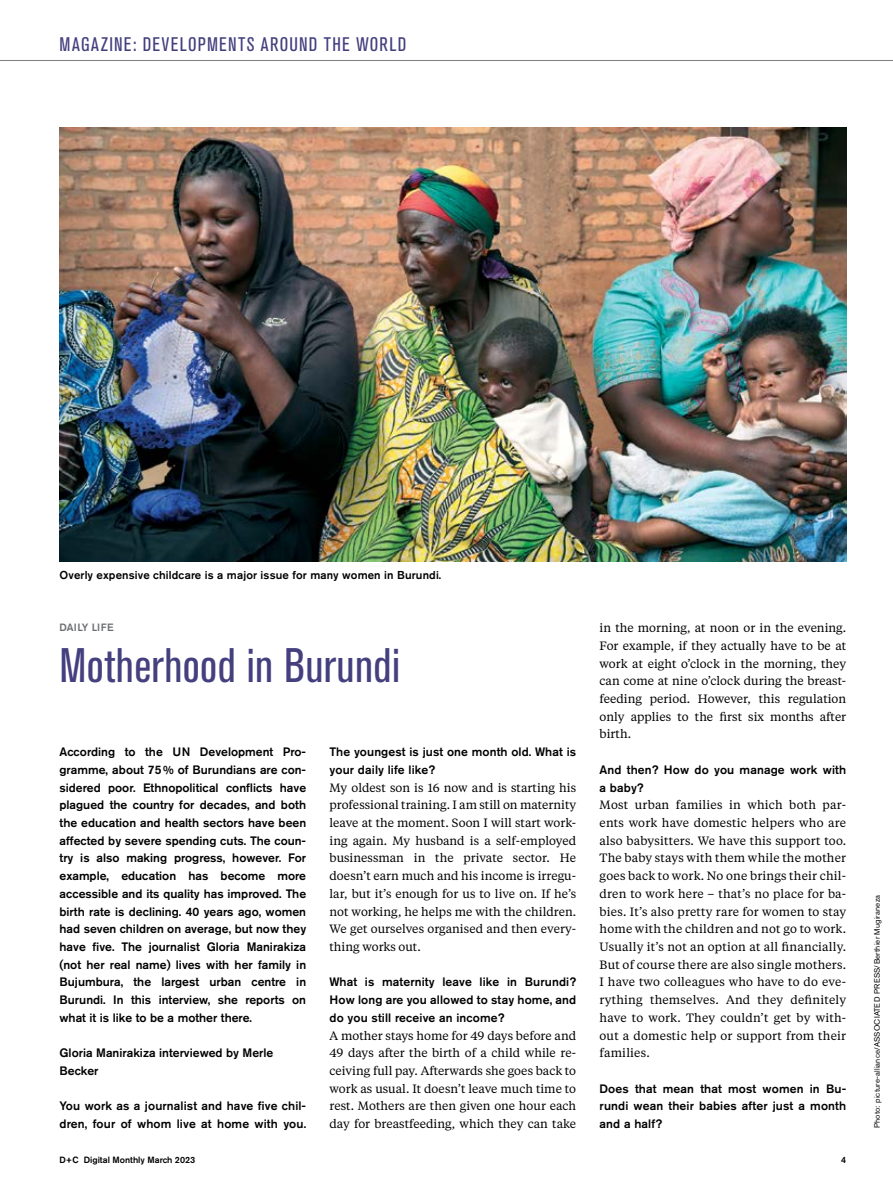
<style>
.page{position:relative;width:893px;height:1191px;background:#fff}
.page>*{position:absolute;margin:0;border:0;box-sizing:border-box;transform-origin:0 0}
.t1{font:condensed 48px "Akzidenz Grotesk BE";letter-spacing:.01em;color:#443f7e}
.t2{font:condensed 19.5px "Akzidenz Grotesk BE";letter-spacing:.07em;color:#443f7e}
.t3{font:500 12.15px/17.7px "Akzidenz Grotesk BE";letter-spacing:.01em;color:#000}
.t4{font:12px/17.7px "Tiempos Text";color:#000;text-align:justify}
.t5{font:500 11.4px "Akzidenz Grotesk BE";letter-spacing:.01em;color:#000}
.t6{font:500 10.5px "Akzidenz Grotesk BE";letter-spacing:.015em;color:#6d6e71}
.t7{font:500 9px "Akzidenz Grotesk BE";color:#000}
.t8{font:7.8px "Akzidenz Grotesk BE";letter-spacing:.02em;color:#000}
</style>
<div class="page">
<hr style="left:0;top:60px;width:893px;height:1px;background:#808285">
<img style="left:60px;top:128px;width:786px;height:433px">
<h2 class="t2" style="left:60px;top:33px;width:348px">MAGAZINE: DEVELOPMENTS AROUND THE WORLD</h2>
<p class="t5" style="left:60px;top:568px;width:383px">Overly expensive childcare is a major issue for many women in Burundi.</p>
<p class="t6" style="left:60px;top:620px;width:56px">DAILY LIFE</p>
<h1 class="t1" style="left:60px;top:638px;width:342px">Motherhood in Burundi</h1>
<p class="t3" style="left:60px;top:743px;width:248px;text-align:justify">According to the UN Development Pro&shy;gramme, about 75% of Burundians are con&shy;sidered poor. Ethnopolitical conflicts have plagued the country for decades, and both the education and health sectors have been affected by severe spending cuts. The coun&shy;try is also making progress, however. For example, education has become more accessible and its quality has improved. The birth rate is declining. 40 years ago, women had seven children on average, but now they have five. The journalist Gloria Manirakiza (not her real name) lives with her family in Bujumbura, the largest urban centre in Burundi. In this interview, she reports on what it is like to be a mother there.</p>
<p class="t3" style="left:60px;top:1043px;width:215px">Gloria Manirakiza interviewed by Merle<br>Becker</p>
<p class="t3" style="left:60px;top:1097px;width:248px">You work as a journalist and have five chil&shy;dren, four of whom live at home with you.</p>
<p class="t3" style="left:330px;top:743px;width:248px">The youngest is just one month old. What is your daily life like?</p>
<p class="t4" style="left:330px;top:778px;width:248px">My oldest son is 16 now and is starting his professional training. I am still on maternity leave at the moment. Soon I will start work&shy;ing again. My husband is a self-employed businessman in the private sector. He doesn’t earn much and his income is irregu&shy;lar, but it’s enough for us to live on. If he’s not working, he helps me with the children.<br>We get ourselves organised and then every&shy;thing works out.</p>
<p class="t3" style="left:330px;top:973px;width:248px;text-align:justify">What is maternity leave like in Burundi?<br>How long are you allowed to stay home, and do you still receive an income?</p>
<p class="t4" style="left:330px;top:1025px;width:248px">A mother stays home for 49 days before and 49 days after the birth of a child while re&shy;ceiving full pay. Afterwards she goes back to work as usual. It doesn’t leave much time to rest. Mothers are then given one hour each day for breastfeeding, which they can take</p>
<p class="t4" style="left:600px;top:618px;width:248px">in the morning, at noon or in the evening.<br>For example, if they actually have to be at work at eight o’clock in the morning, they can come at nine o’clock during the breast&shy;feeding period. However, this regulation only applies to the first six months after birth.</p>
<p class="t3" style="left:600px;top:760px;width:248px">And then? How do you manage work with a baby?</p>
<p class="t4" style="left:600px;top:795px;width:248px">Most urban families in which both par&shy;ents work have domestic helpers who are also babysitters. We have this support too.<br>The baby stays with them while the mother goes back to work. No one brings their chil&shy;dren to work here – that’s no place for ba&shy;bies. It’s also pretty rare for women to stay home with the children and not go to work.<br>Usually it’s not an option at all financially.<br>But of course there are also single mothers.<br>I have two colleagues who have to do eve&shy;rything themselves. And they definitely have to work. They couldn’t get by with&shy;out a domestic help or support from their families.</p>
<p class="t3" style="left:600px;top:1079px;width:248px;text-align:justify">Does that mean that most women in Bu&shy;rundi wean their babies after just a month and a half?</p>
<p class="t7" style="left:60px;top:1154px;width:137px">D+C Digital Monthly March 2023</p>
<p class="t7" style="left:841px;top:1154px;width:7px">4</p>
<p class="t8" style="left:872px;top:1128px;width:234px;rotate:-90deg">Photo: picture-alliance/ASSOCIATED PRESS/Berthier Mugiraneza</p>
</div>
